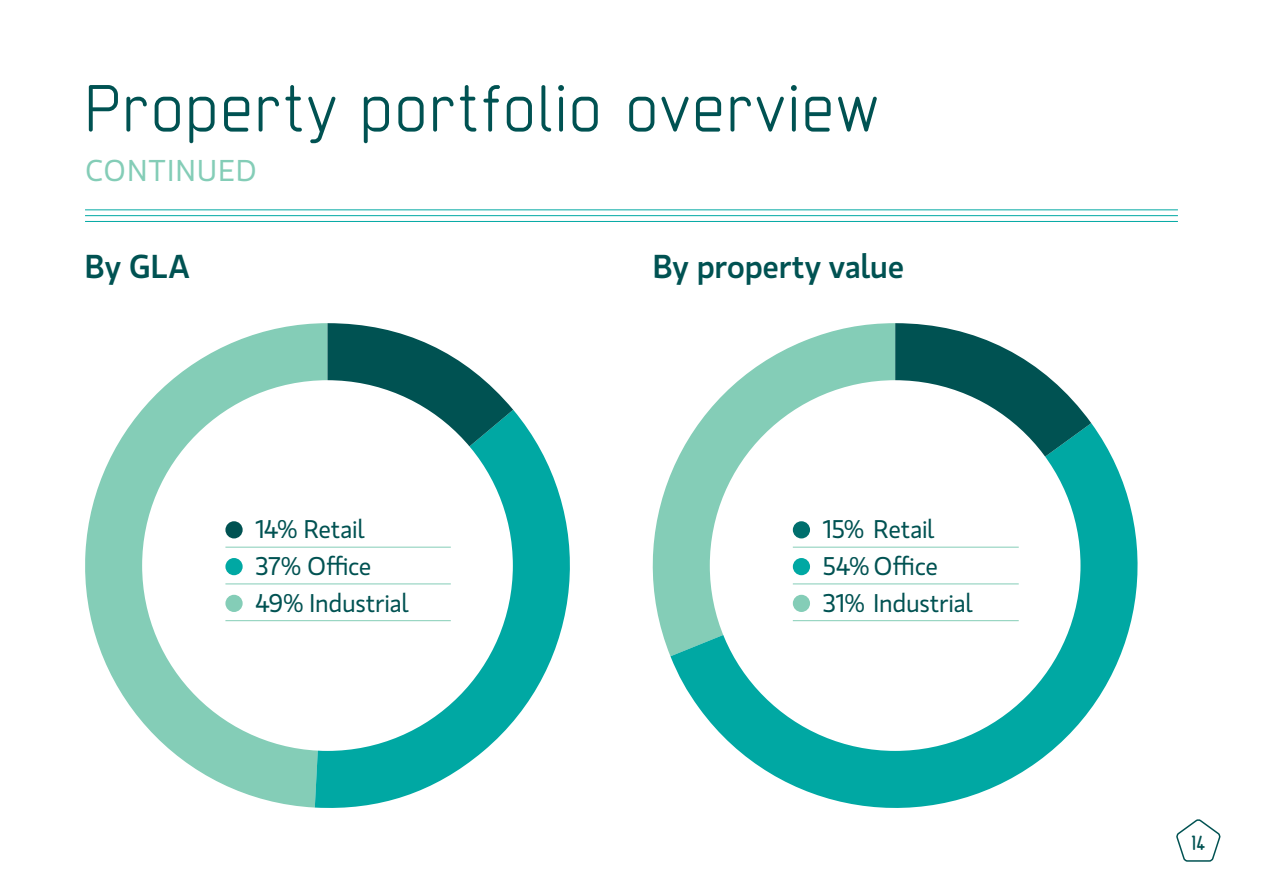
<style>
.page{position:relative;width:1263px;height:893px;background:#fff}
.page>*{position:absolute;margin:0;border:0;box-sizing:border-box;transform-origin:0 0}
.Page_Heading_01{font:63px "Neutraliser";letter-spacing:.045em;color:#005252}
.Body_Text{font:500 33px "Gloriola Std";letter-spacing:-.01em;color:#005252}
.Page_Heading_01-2{font:30px "Gloriola Std";letter-spacing:.05em;color:#84cdb7}
.Body_Text-2{font:25.5px "Gloriola Std";letter-spacing:-.01em;color:#005252}
.t1{font:700 19.5px "Neutraliser";color:#005252}
</style>
<div class="page">
<svg style="left:652px;top:323px;width:243px;height:332px"></svg>
<svg style="left:670px;top:423px;width:468px;height:385px;fill:#03a9a4"></svg>
<svg style="left:895px;top:323px;width:196px;height:243px;fill:#005252"></svg>
<div style="left:710px;top:380px;width:370px;height:371px;background:#fff;border-radius:50%"></div>
<svg style="left:85px;top:323px;width:242px;height:484px;fill:#84cdb7"></svg>
<svg style="left:315px;top:410px;width:255px;height:398px;fill:#00a8a3"></svg>
<svg style="left:327px;top:323px;width:186px;height:229px"></svg>
<div style="left:142px;top:380px;width:371px;height:371px;background:#fff;border-radius:50%"></div>
<hr style="left:85px;top:209px;width:1093px;height:1px;background:#00a8a3">
<hr style="left:85px;top:215px;width:1093px;height:1px;background:#00a8a3">
<hr style="left:85px;top:221px;width:1093px;height:1px;background:#00a8a3">
<hr style="left:793px;top:547px;width:226px;height:1px;background:#84cdb7">
<hr style="left:793px;top:584px;width:226px;height:1px;background:#84cdb7">
<hr style="left:793px;top:620px;width:226px;height:1px;background:#84cdb7">
<div style="left:793px;top:521px;width:17px;height:17px;background:#006f6d;border-radius:50%"></div>
<div style="left:793px;top:558px;width:17px;height:17px;background:#00a8a3;border-radius:50%"></div>
<div style="left:793px;top:595px;width:17px;height:17px;background:#84cdb7;border-radius:50%"></div>
<hr style="left:225px;top:547px;width:226px;height:1px;background:#84cdb7">
<hr style="left:225px;top:584px;width:226px;height:1px;background:#84cdb7">
<hr style="left:225px;top:620px;width:226px;height:1px;background:#84cdb7">
<div style="left:225px;top:521px;width:18px;height:17px;background:#005252;border-radius:50%"></div>
<div style="left:225px;top:558px;width:18px;height:17px;background:#00a8a3;border-radius:50%"></div>
<div style="left:225px;top:595px;width:18px;height:17px;background:#84cdb7;border-radius:50%"></div>
<svg style="left:1176px;top:819px;width:45px;height:43px"></svg>
<p class="Page_Heading_01" style="left:85px;top:73px;width:794px">Property portfolio overview</p>
<p class="Page_Heading_01-2" style="left:85px;top:150px;width:173px">CONTINUED</p>
<p class="Body_Text" style="left:85px;top:244px;width:107px">By GLA</p>
<p class="Body_Text" style="left:653px;top:244px;width:253px">By property value</p>
<p class="Body_Text-2" style="left:255px;top:512px;width:111px">14% Retail</p>
<p class="Body_Text-2" style="left:255px;top:549px;width:118px">37% Office</p>
<p class="Body_Text-2" style="left:255px;top:586px;width:155px">49% Industrial</p>
<p class="Body_Text-2" style="left:823px;top:512px;width:113px">15% Retail</p>
<p class="Body_Text-2" style="left:823px;top:549px;width:117px">54% Office</p>
<p class="Body_Text-2" style="left:823px;top:586px;width:151px">31% Industrial</p>
<p class="t1" style="left:1191px;top:832px;width:16px">14</p>
</div>
